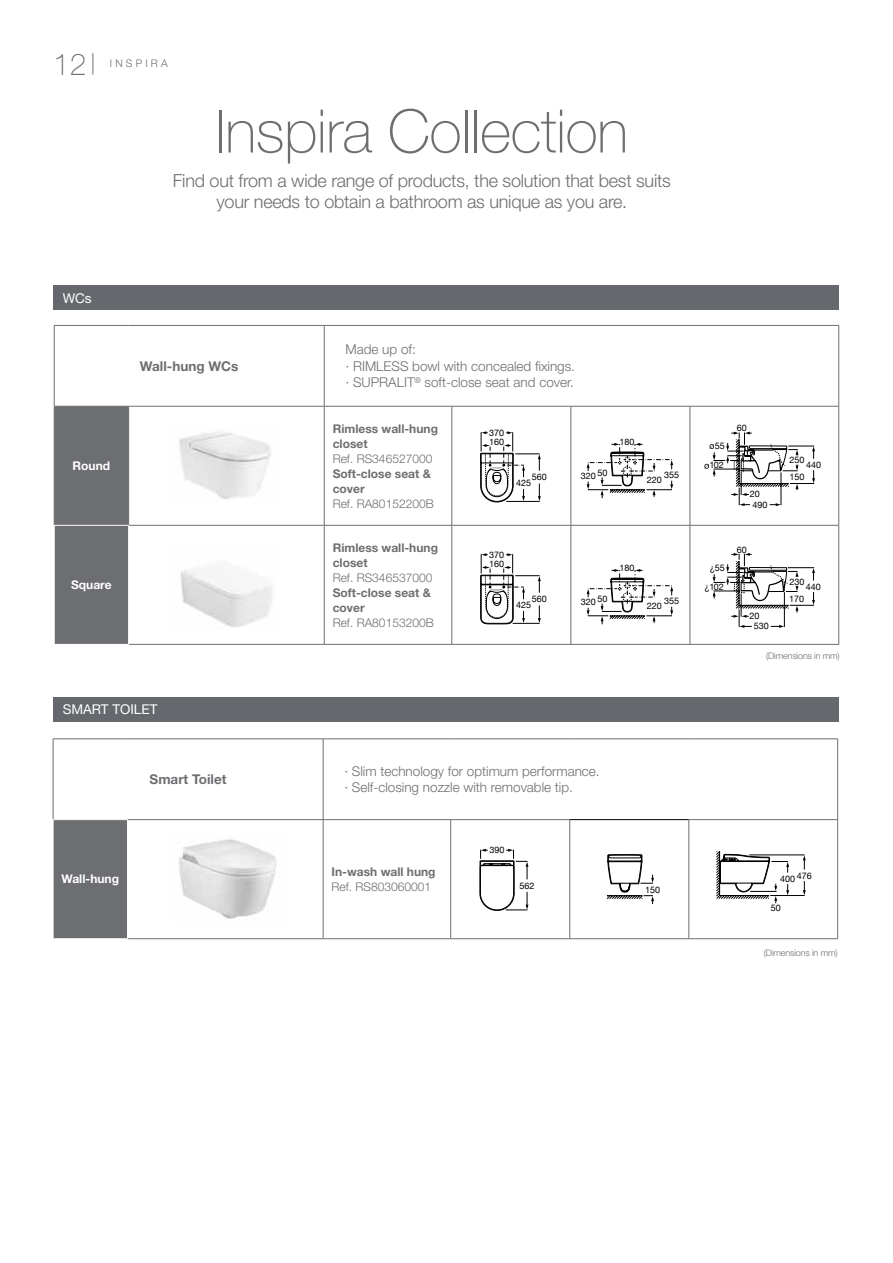
<style>
.page{position:relative;width:893px;height:1263px;background:#fff}
.page>*{position:absolute;margin:0;border:0;box-sizing:border-box;transform-origin:0 0}
.t1{font:100 60px "Helvetica Neue LT Std";letter-spacing:-.01em;color:#6d6e71}
.t2{font:100 30px "Helvetica Neue LT Std";color:#6d6e71}
.t3{font:300 18px/21px "Helvetica Neue LT Std";letter-spacing:-.015em;color:#6d6e71;text-align:center}
.t4{font:300 13.5px/16.5px "Helvetica Neue LT Std";color:#6d6e71}
.t5{font:700 13.5px "Helvetica Neue LT Std";color:#6d6e71}
.t6{font:13.5px "Helvetica Neue LT Std";color:#fff}
.t7{font:700 12px/15px "Helvetica Neue LT Std";color:#6d6e71}
.t8{font:300 12px "Helvetica Neue LT Std";color:#6d6e71}
.t9{font:700 12px "Helvetica Neue LT Std";color:#fff}
.t10{font:300 10.5px "Helvetica Neue LT Std";letter-spacing:.3em;color:#6d6e71}
.t11{font:9px/10.2px "Helvetica Neue";color:#000}
.t12{font:300 9px "Helvetica Neue LT Std";letter-spacing:-.015em;color:#6d6e71}
</style>
<div class="page">
<div style="left:53px;top:285px;width:786px;height:25px;background:#65696e"></div>
<div style="left:53px;top:697px;width:786px;height:25px;background:#65696e"></div>
<div style="left:55px;top:407px;width:73px;height:237px;background:#6d6e71"></div>
<hr style="left:54px;top:325px;width:75px;height:1px;background:#6d6e71">
<hr style="left:54px;top:326px;width:1px;height:80px;background:#6d6e71">
<hr style="left:129px;top:325px;width:195px;height:1px;background:#6d6e71">
<hr style="left:324px;top:325px;width:128px;height:1px;background:#6d6e71">
<hr style="left:324px;top:326px;width:1px;height:80px;background:#6d6e71">
<hr style="left:452px;top:325px;width:119px;height:1px;background:#6d6e71">
<hr style="left:571px;top:325px;width:119px;height:1px;background:#6d6e71">
<hr style="left:690px;top:325px;width:149px;height:1px;background:#6d6e71">
<hr style="left:838px;top:326px;width:1px;height:80px;background:#6d6e71">
<hr style="left:54px;top:406px;width:75px;height:1px;background:#6d6e71">
<hr style="left:54px;top:406px;width:1px;height:119px;background:#6d6e71">
<hr style="left:129px;top:406px;width:195px;height:1px;background:#6d6e71">
<hr style="left:128px;top:406px;width:1px;height:119px;background:#6d6e71">
<hr style="left:324px;top:406px;width:128px;height:1px;background:#6d6e71">
<hr style="left:324px;top:406px;width:1px;height:119px;background:#6d6e71">
<hr style="left:452px;top:406px;width:119px;height:1px;background:#6d6e71">
<hr style="left:452px;top:406px;width:1px;height:119px;background:#6d6e71">
<hr style="left:571px;top:406px;width:119px;height:1px;background:#6d6e71">
<hr style="left:571px;top:406px;width:1px;height:119px;background:#6d6e71">
<hr style="left:690px;top:406px;width:149px;height:1px;background:#6d6e71">
<hr style="left:690px;top:406px;width:1px;height:119px;background:#6d6e71">
<hr style="left:838px;top:406px;width:1px;height:119px;background:#6d6e71">
<hr style="left:571px;top:525px;width:119px;height:1px;background:#6d6e71">
<hr style="left:690px;top:525px;width:1px;height:119px;background:#6d6e71">
<hr style="left:838px;top:525px;width:1px;height:119px;background:#6d6e71">
<hr style="left:571px;top:644px;width:119px;height:1px;background:#6d6e71">
<hr style="left:324px;top:525px;width:128px;height:1px;background:#6d6e71">
<hr style="left:324px;top:525px;width:1px;height:119px;background:#6d6e71">
<hr style="left:452px;top:525px;width:1px;height:119px;background:#6d6e71">
<hr style="left:571px;top:525px;width:1px;height:119px;background:#6d6e71">
<hr style="left:129px;top:525px;width:195px;height:1px;background:#6d6e71">
<hr style="left:452px;top:525px;width:119px;height:1px;background:#6d6e71">
<hr style="left:690px;top:525px;width:149px;height:1px;background:#6d6e71">
<hr style="left:129px;top:644px;width:195px;height:1px;background:#6d6e71">
<hr style="left:324px;top:644px;width:128px;height:1px;background:#6d6e71">
<hr style="left:452px;top:644px;width:119px;height:1px;background:#6d6e71">
<hr style="left:690px;top:644px;width:149px;height:1px;background:#6d6e71">
<hr style="left:54px;top:525px;width:75px;height:1px;background:#fff">
<div style="left:53px;top:820px;width:75px;height:119px;background:#6d6e71"></div>
<hr style="left:53px;top:738px;width:75px;height:1px;background:#6d6e71">
<hr style="left:53px;top:739px;width:1px;height:80px;background:#6d6e71">
<hr style="left:128px;top:738px;width:195px;height:1px;background:#6d6e71">
<hr style="left:323px;top:738px;width:128px;height:1px;background:#6d6e71">
<hr style="left:323px;top:739px;width:1px;height:80px;background:#6d6e71">
<hr style="left:451px;top:738px;width:119px;height:1px;background:#6d6e71">
<hr style="left:570px;top:738px;width:119px;height:1px;background:#6d6e71">
<hr style="left:689px;top:738px;width:149px;height:1px;background:#6d6e71">
<hr style="left:837px;top:739px;width:1px;height:80px;background:#6d6e71">
<hr style="left:689px;top:819px;width:149px;height:1px;background:#6d6e71">
<hr style="left:689px;top:820px;width:1px;height:118px;background:#6d6e71">
<hr style="left:837px;top:820px;width:1px;height:118px;background:#6d6e71">
<hr style="left:570px;top:938px;width:119px;height:1px;background:#6d6e71">
<hr style="left:128px;top:819px;width:195px;height:1px;background:#6d6e71">
<hr style="left:323px;top:819px;width:128px;height:1px;background:#6d6e71">
<hr style="left:323px;top:820px;width:1px;height:118px;background:#6d6e71">
<hr style="left:451px;top:819px;width:119px;height:1px;background:#6d6e71">
<hr style="left:450px;top:820px;width:1px;height:118px;background:#6d6e71">
<hr style="left:569px;top:820px;width:1px;height:118px;background:#6d6e71">
<hr style="left:323px;top:938px;width:128px;height:1px;background:#6d6e71">
<hr style="left:128px;top:938px;width:195px;height:1px;background:#6d6e71">
<hr style="left:451px;top:938px;width:119px;height:1px;background:#6d6e71">
<hr style="left:689px;top:938px;width:149px;height:1px;background:#6d6e71">
<hr style="left:570px;top:819px;width:119px;height:1px;background:#000">
<hr style="left:53px;top:820px;width:1px;height:118px;background:#fff">
<hr style="left:127px;top:820px;width:1px;height:118px;background:#fff">
<hr style="left:53px;top:938px;width:75px;height:1px;background:#fff">
<img style="left:179px;top:432px;width:92px;height:67px">
<svg style="left:587px;top:405px;width:86px;height:239px"></svg>
<svg style="left:713px;top:553px;width:102px;height:75px"></svg>
<svg style="left:480px;top:431px;width:61px;height:72px"></svg>
<svg style="left:704px;top:432px;width:111px;height:74px"></svg>
<svg style="left:480px;top:553px;width:61px;height:72px"></svg>
<img style="left:178px;top:839px;width:99px;height:80px">
<svg style="left:479px;top:849px;width:49px;height:62px"></svg>
<svg style="left:606px;top:819px;width:48px;height:85px"></svg>
<hr style="left:770px;top:895px;width:35px;height:1px;background:#000">
<hr style="left:749px;top:855px;width:56px;height:1px;background:#000">
<svg style="left:803px;top:855px;width:3px;height:14px"></svg>
<svg style="left:803px;top:881px;width:3px;height:14px"></svg>
<svg style="left:716px;top:851px;width:73px;height:52px"></svg>
<svg style="left:93px;top:53px;width:1px;height:22px"></svg>
<img style="left:180px;top:569px;width:92px;height:58px">
<h2 class="t2" style="left:53px;top:47px;width:35px">12</h2>
<p class="t10" style="left:110px;top:57px;width:59px">INSPIRA</p>
<h1 class="t1" style="left:216px;top:97px;width:414px">Inspira Collection</h1>
<h3 class="t3" style="left:173px;top:169px;width:499px">Find out from a wide range of products, the solution that best suits your needs to obtain a bathroom as unique as you are.</h3>
<p class="t6" style="left:63px;top:290px;width:30px">WCs</p>
<p class="t5" style="left:140px;top:357px;width:100px">Wall-hung WCs</p>
<p class="t9" style="left:73px;top:458px;width:39px">Round</p>
<p class="t9" style="left:71px;top:577px;width:42px">Square</p>
<p class="t6" style="left:63px;top:701px;width:96px">SMART TOILET</p>
<p class="t4" style="left:345px;top:341px;width:231px">Made up of:<br>· RIMLESS bowl with concealed fixings. · SUPRALIT<sup>®</sup> soft-close seat and cover.</p>
<p class="t7" style="left:333px;top:420px;width:107px">Rimless wall-hung closet</p>
<p class="t8" style="left:333px;top:451px;width:101px">Ref. RS346527000</p>
<p class="t7" style="left:333px;top:465px;width:100px">Soft-close seat &amp; cover</p>
<p class="t8" style="left:333px;top:496px;width:102px">Ref. RA80152200B</p>
<p class="t7" style="left:333px;top:540px;width:107px">Rimless wall-hung closet</p>
<p class="t8" style="left:333px;top:570px;width:101px">Ref. RS346537000</p>
<p class="t7" style="left:333px;top:585px;width:100px">Soft-close seat &amp; cover</p>
<p class="t8" style="left:333px;top:615px;width:102px">Ref. RA80153200B</p>
<p class="t11" style="left:489px;top:428px;width:17px">370</p>
<p class="t11" style="left:489px;top:437px;width:17px">160</p>
<p class="t11" style="left:532px;top:473px;width:17px">560</p>
<p class="t11" style="left:516px;top:478px;width:17px">425</p>
<p class="t11" style="left:489px;top:550px;width:17px">370</p>
<p class="t11" style="left:489px;top:559px;width:17px">160</p>
<p class="t11" style="left:532px;top:595px;width:17px">560</p>
<p class="t11" style="left:516px;top:600px;width:17px">425</p>
<p class="t11" style="left:619px;top:437px;width:17px">180</p>
<p class="t11" style="left:581px;top:472px;width:28px">320 50</p>
<p class="t11" style="left:664px;top:470px;width:17px">355</p>
<p class="t11" style="left:647px;top:475px;width:17px">220</p>
<p class="t11" style="left:619px;top:563px;width:17px">180</p>
<p class="t11" style="left:581px;top:598px;width:28px">320 50</p>
<p class="t11" style="left:664px;top:596px;width:17px">355</p>
<p class="t11" style="left:647px;top:602px;width:17px">220</p>
<p class="t5" style="left:150px;top:771px;width:78px">Smart Toilet</p>
<p class="t4" style="left:344px;top:762px;width:257px">· Slim technology for optimum performance. · Self-closing nozzle with removable tip.</p>
<p class="t9" style="left:62px;top:872px;width:59px">Wall-hung</p>
<p class="t7" style="left:332px;top:864px;width:105px">In-wash wall hung</p>
<p class="t8" style="left:332px;top:879px;width:101px">Ref. RS803060001</p>
<p class="t11" style="left:490px;top:846px;width:17px">390</p>
<p class="t11" style="left:519px;top:881px;width:17px">562</p>
<p class="t11" style="left:645px;top:885px;width:17px">150</p>
<p class="t11" style="left:710px;top:441px;width:17px">¿55</p>
<p class="t11" style="left:704px;top:460px;width:21px">¿102</p>
<p class="t11" style="left:737px;top:423px;width:12px">60</p>
<p class="t11" style="left:750px;top:489px;width:19px">20<br>490</p>
<p class="t11" style="left:790px;top:455px;width:17px">250</p>
<p class="t11" style="left:806px;top:460px;width:17px">440</p>
<p class="t11" style="left:789px;top:473px;width:17px">150</p>
<p class="t11" style="left:710px;top:563px;width:17px">¿55</p>
<p class="t11" style="left:704px;top:582px;width:21px">¿102</p>
<p class="t11" style="left:737px;top:545px;width:12px">60</p>
<p class="t11" style="left:754px;top:611px;width:17px;text-indent:-4px">20<br>530</p>
<p class="t11" style="left:789px;top:577px;width:17px">230</p>
<p class="t11" style="left:806px;top:582px;width:17px">440</p>
<p class="t11" style="left:789px;top:594px;width:17px">170</p>
<p class="t12" style="left:766px;top:651px;width:75px">(Dimensions in mm)</p>
<p class="t11" style="left:780px;top:872px;width:33px">400 476</p>
<p class="t11" style="left:771px;top:903px;width:12px">50</p>
<p class="t12" style="left:764px;top:948px;width:75px">(Dimensions in mm)</p>
</div>
